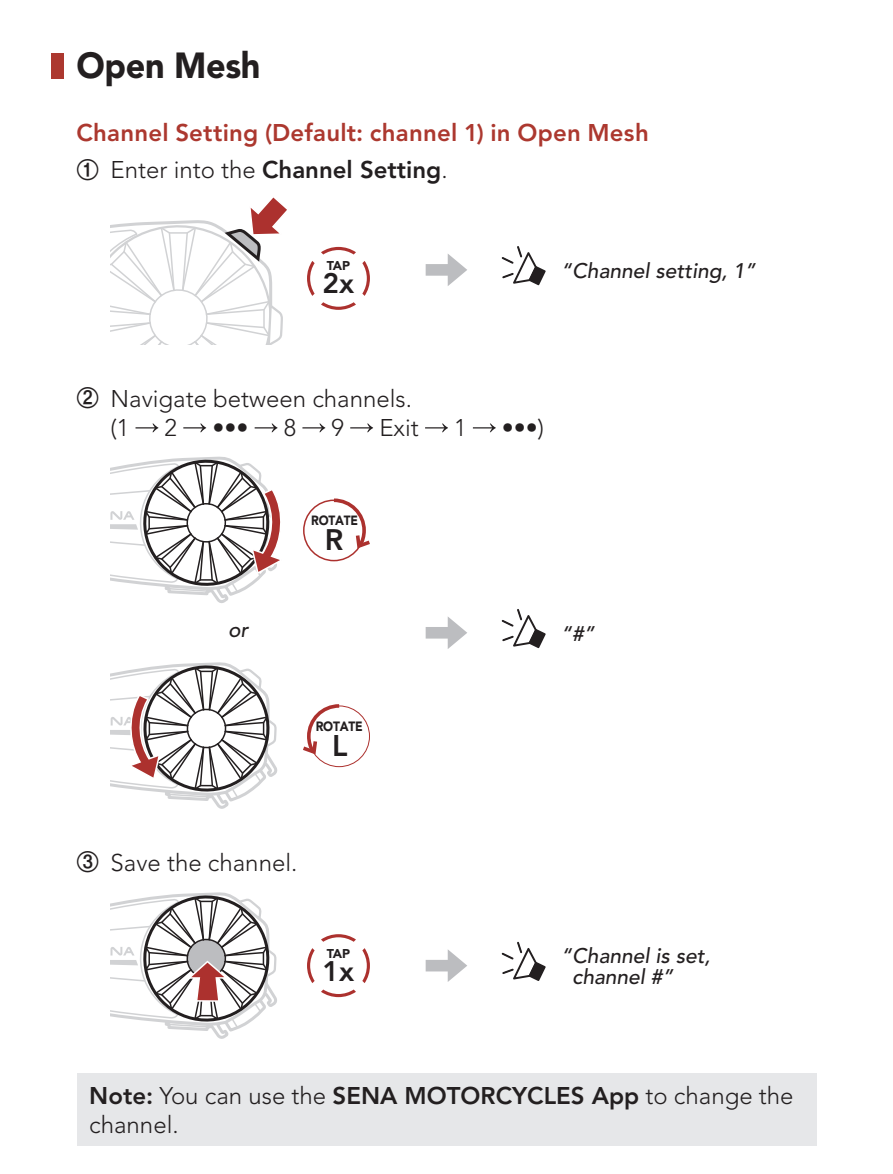
<style>
.page{position:relative;width:893px;height:1174px;background:#fff}
.page>*{position:absolute;margin:0;border:0;box-sizing:border-box;transform-origin:0 0}
.t1{font:900 36px "Avenir LT Std";letter-spacing:-.01em;color:#231f20;scale:.95 1}
.t2{font:800 29.7px "Avenir LT Std";color:#231f20}
.t3{font:800 29.4px "Avenir LT Std";color:#231f20}
.t4{font:800 28.2px "Avenir LT Std";color:#231f20}
.t5{font:300 24px/28.8px "Avenir LT Std";color:#231f20}
.t6{font:800 24px/37.2px "Avenir LT Std";letter-spacing:.01em;color:#ac382f}
.t7{font:italic 500 21px/21px "Avenir LT Std";color:#231f20}
.t8{font:900 13.5px "Avenir LT Std";letter-spacing:-.02em;color:#231f20;scale:.9 1}
.t9{font:900 13.2px "Avenir LT Std";letter-spacing:-.02em;color:#231f20;scale:.9 1}
.t10{font:900 12.6px "Avenir LT Std";letter-spacing:-.045em;color:#231f20}
.s1{font-family:"Nanum Gothic";font-weight:700;color:#231f20}
.s2{font-weight:300;color:#231f20}
.s3{color:#231f20}
.s4{font-family:"Nanum Gothic";font-weight:700}
.s5{font-weight:800}
</style>
<div class="page">
<div style="left:51px;top:53px;width:13px;height:25px;background:#ac382f"></div>
<svg style="left:111px;top:197px;width:176px;height:147px"></svg>
<svg style="left:307px;top:247px;width:63px;height:63px"></svg>
<svg style="left:426px;top:254px;width:41px;height:32px"></svg>
<svg style="left:502px;top:246px;width:44px;height:39px"></svg>
<svg style="left:136px;top:423px;width:22px;height:9px"></svg>
<svg style="left:183px;top:423px;width:23px;height:9px"></svg>
<svg style="left:255px;top:423px;width:22px;height:9px"></svg>
<svg style="left:302px;top:423px;width:23px;height:9px"></svg>
<svg style="left:350px;top:423px;width:23px;height:9px"></svg>
<svg style="left:425px;top:423px;width:23px;height:9px"></svg>
<svg style="left:473px;top:423px;width:23px;height:9px"></svg>
<svg style="left:111px;top:457px;width:170px;height:146px"></svg>
<div style="left:303px;top:499px;width:62px;height:62px;border:2px solid #ac312e;border-radius:50%"></div>
<svg style="left:330px;top:498px;width:40px;height:53px"></svg>
<svg style="left:111px;top:662px;width:166px;height:147px"></svg>
<svg style="left:303px;top:704px;width:37px;height:53px"></svg>
<div style="left:308px;top:705px;width:62px;height:62px;border:1px solid #ac312e;border-radius:50%"></div>
<svg style="left:426px;top:617px;width:41px;height:32px"></svg>
<svg style="left:502px;top:609px;width:44px;height:39px"></svg>
<svg style="left:111px;top:892px;width:166px;height:146px"></svg>
<svg style="left:307px;top:934px;width:63px;height:63px"></svg>
<svg style="left:426px;top:949px;width:41px;height:33px"></svg>
<svg style="left:502px;top:941px;width:44px;height:40px"></svg>
<div style="left:77px;top:1073px;width:739px;height:72px;background:#e6e7e9"></div>
<h1 class="t1" style="left:77px;top:44px;width:195px">Open Mesh</h1>
<p class="t6" style="left:77px;top:114px;width:574px">Channel Setting (Default: channel 1) in Open Mesh<br><span class="s1">①</span> <span class="s2">Enter into the</span> <span class="s3">Channel Setting</span><span class="s2">.</span></p>
<p class="t10" style="left:327px;top:258px;width:25px">TAP</p>
<p class="t7" style="left:561px;top:260px;width:196px">“Channel setting, 1”</p>
<p class="t4" style="left:323px;top:267px;width:33px">2x</p>
<p class="t5" style="left:111px;top:384px;width:303px;text-indent:-34px"><span class="s4">②</span> Navigate between channels. (1</p>
<p class="t5" style="left:165px;top:413px;width:14px">2</p>
<p class="t5" style="left:212px;top:413px;width:37px">•••</p>
<p class="t5" style="left:284px;top:413px;width:14px">8</p>
<p class="t5" style="left:332px;top:413px;width:14px">9</p>
<p class="t5" style="left:379px;top:413px;width:41px">Exit</p>
<p class="t5" style="left:454px;top:413px;width:14px">1</p>
<p class="t5" style="left:502px;top:413px;width:44px">•••)</p>
<p class="t7" style="left:228px;top:619px;width:22px">or</p>
<p class="t9" style="left:311px;top:512px;width:53px">ROTATE</p>
<p class="t3" style="left:325px;top:522px;width:20px">R</p>
<p class="t8" style="left:316px;top:717px;width:54px">ROTATE</p>
<p class="t2" style="left:332px;top:728px;width:17px">L</p>
<p class="t7" style="left:561px;top:623px;width:35px">“#”</p>
<p class="t5" style="left:77px;top:848px;width:222px"><span class="s4">③</span> Save the channel.</p>
<p class="t10" style="left:327px;top:945px;width:25px">TAP</p>
<p class="t7" style="left:572px;top:945px;width:140px;text-indent:-11px">“Channel is set, channel #”</p>
<p class="t4" style="left:323px;top:954px;width:33px">1x</p>
<p class="t5" style="left:89px;top:1081px;width:706px"><span class="s5">Note:</span> You can use the <span class="s5">SENA MOTORCYCLES App</span> to change the channel.</p>
</div>
